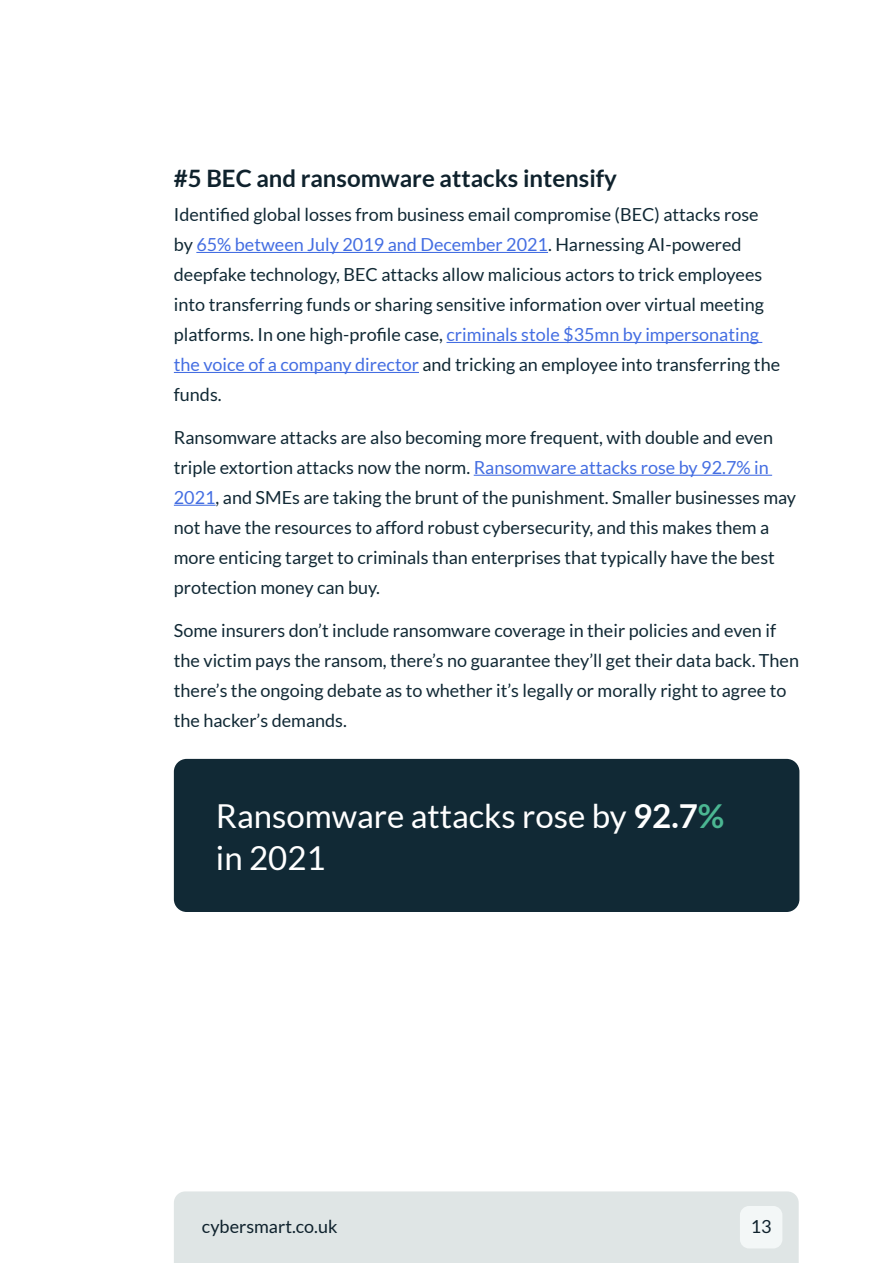
<style>
.page{position:relative;width:893px;height:1263px;background:#fff}
.page>*{position:absolute;margin:0;border:0;box-sizing:border-box;transform-origin:0 0}
.t1{font:33px/42px "Lato";color:#fff}
.t2{font:700 24px "Lato";color:#0f222d}
.t3{font:18px/30px "Lato";color:#112935}
.t4{font:18px "Lato";color:#0f222d}
.s1{color:#446ee2}
.s2{font-weight:700}
.s3{font-weight:700;color:#4bb692}
</style>
<div class="page">
<div style="left:174px;top:1191px;width:625px;height:72px;background:#dfe5e5"></div>
<div style="left:740px;top:1206px;width:42px;height:42px;background:#f3f7f7;border-radius:9px"></div>
<hr style="left:196px;top:252px;width:352px;height:1px;background:#446ee2">
<hr style="left:446px;top:342px;width:316px;height:1px;background:#446ee2">
<hr style="left:174px;top:372px;width:245px;height:1px;background:#446ee2">
<hr style="left:474px;top:475px;width:298px;height:1px;background:#446ee2">
<hr style="left:174px;top:505px;width:42px;height:1px;background:#446ee2">
<div style="left:174px;top:759px;width:625px;height:153px;background:#112935;border-radius:13px"></div>
<h2 class="t2" style="left:174px;top:164px;width:445px">#5 BEC and ransomware attacks intensify</h2>
<p class="t3" style="left:174px;top:200px;width:608px">Identified global losses from business email compromise (BEC) attacks rose by <span class="s1">65% between July 2019 and December 2021</span>. Harnessing AI-powered deepfake technology, BEC attacks allow malicious actors to trick employees into transferring funds or sharing sensitive information over virtual meeting platforms. In one high-profile case, <span class="s1">criminals stole $35mn by impersonating the voice of a company director</span> and tricking an employee into transferring the funds.</p>
<p class="t3" style="left:174px;top:422px;width:624px">Ransomware attacks are also becoming more frequent, with double and even triple extortion attacks now the norm. <span class="s1">Ransomware attacks rose by 92.7% in 2021</span>, and SMEs are taking the brunt of the punishment. Smaller businesses may not have the resources to afford robust cybersecurity, and this makes them a more enticing target to criminals than enterprises that typically have the best protection money can buy.</p>
<p class="t3" style="left:174px;top:615px;width:627px">Some insurers don’t include ransomware coverage in their policies and even if the victim pays the ransom, there’s no guarantee they’ll get their data back. Then there’s the ongoing debate as to whether it’s legally or morally right to agree to the hacker’s demands.</p>
<h1 class="t1" style="left:216px;top:795px;width:510px">Ransomware attacks rose by <span class="s2">92.7</span><span class="s3">% </span>in 2021</h1>
<p class="t4" style="left:202px;top:1216px;width:137px">cybersmart.co.uk</p>
<p class="t4" style="left:751px;top:1216px;width:22px">13</p>
</div>
